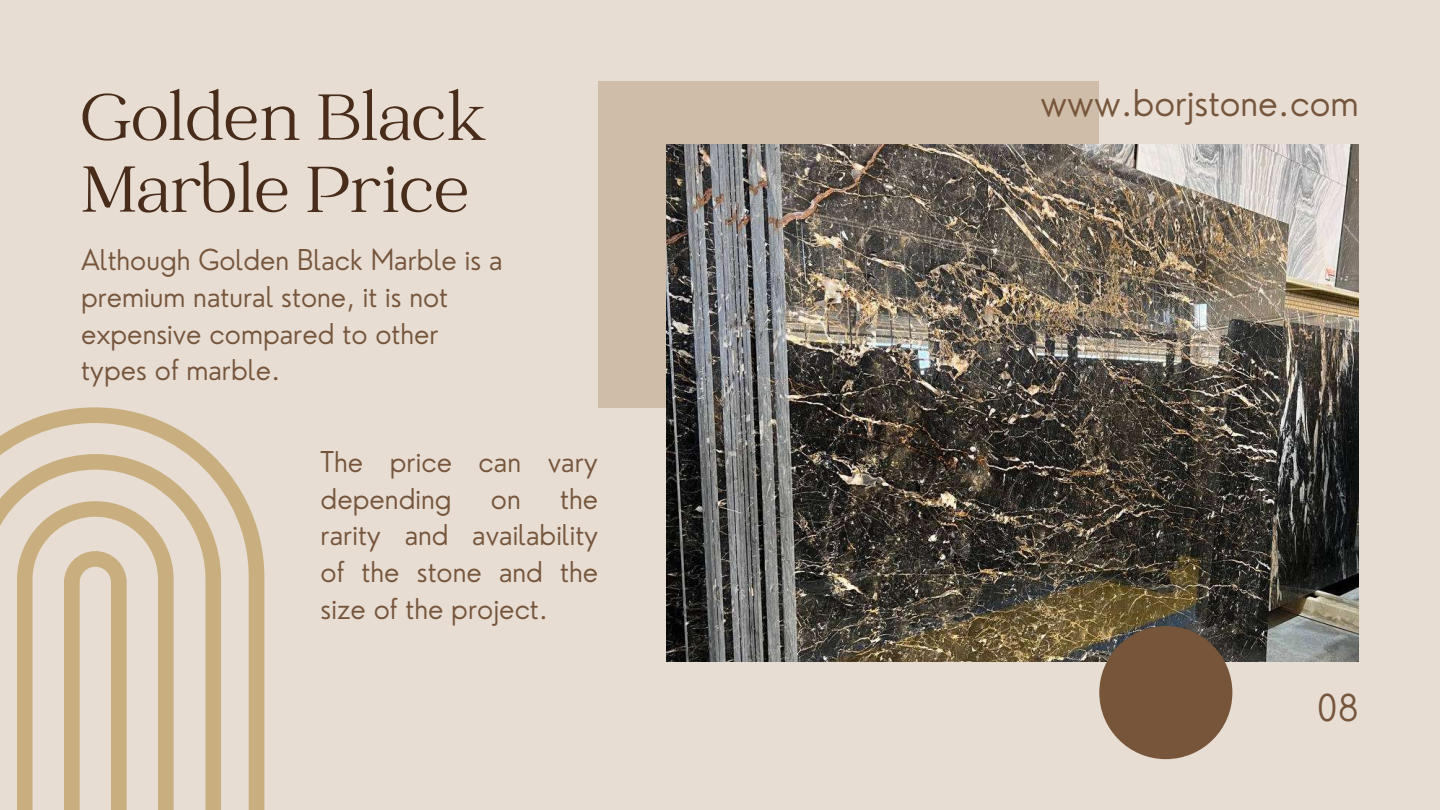
<style>
.page{position:relative;width:1440px;height:810px;background:#e7ddd3}
.page>*{position:absolute;margin:0;border:0;box-sizing:border-box;transform-origin:0 0}
.t1{font:72px/72px "Catchy Mager";color:#492d1a}
.t2{font:300 36px "Nourd";color:#76553b}
.t3{font:300 28px/36.8px "Nourd";color:#76553b}
</style>
<div class="page">
<div style="left:598px;top:81px;width:501px;height:326px;background:#cfbdaa"></div>
<img style="left:667px;top:145px;width:692px;height:516px">
<div style="left:1099px;top:626px;width:133px;height:133px;background:#76553b;border-radius:50%"></div>
<svg style="left:0;top:407px;width:264px;height:403px"></svg>
<h1 class="t1" style="left:81px;top:87px;width:408px">Golden Black<br>Marble Price</h1>
<p class="t3" style="left:81px;top:241px;width:423px">Although Golden Black Marble is a premium natural stone, it is not expensive compared to other types of marble.</p>
<p class="t3" style="left:321px;top:443px;width:279px">The price can vary depending</p>
<p class="t3" style="left:321px;top:480px;width:279px;text-align:justify;text-indent:240px">the rarity and availability of the stone and the size of the project.</p>
<p class="t3" style="left:491px;top:480px;width:31px">on</p>
<p class="t2" style="left:1041px;top:80px;width:320px">www.borjstone.com</p>
<p class="t2" style="left:1317px;top:685px;width:44px">08</p>
</div>
